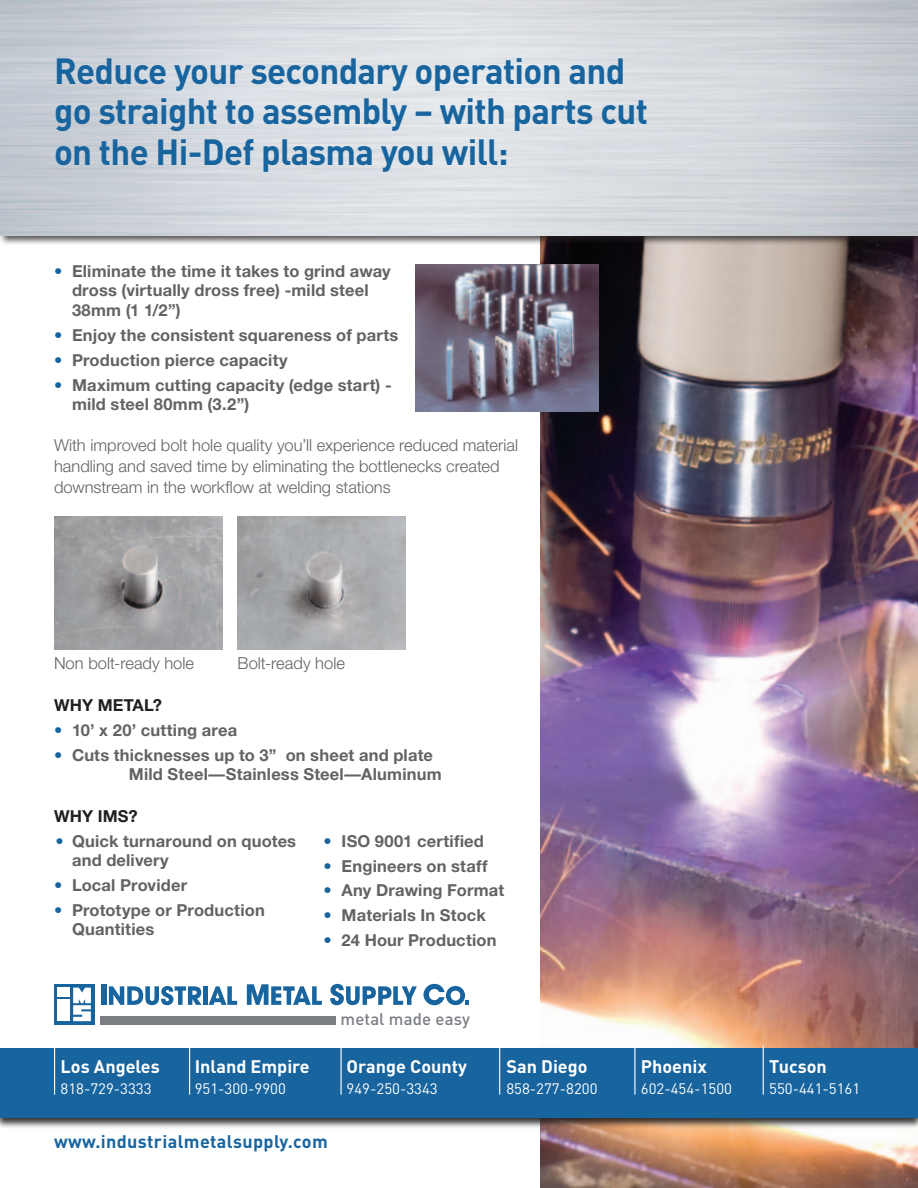
<style>
.page{position:relative;width:918px;height:1188px;background:#fff}
.page>*{position:absolute;margin:0;border:0;box-sizing:border-box;transform-origin:0 0}
.blue_sub_pag_2{font:700 36px/40.5px "DIN";letter-spacing:-.02em;color:#18649e}
.t1{font:700 18px "DIN";color:#fff}
.t2{font:700 18px "DIN";letter-spacing:.02em;color:#18649e}
.t3{font:500 16.8px "DIN";letter-spacing:.01em;color:#7a7e83}
.body{font:700 16.5px/19.5px "Helvetica Neue";letter-spacing:.01em;color:#636366}
.body-2{font:300 16.5px/21px "Helvetica Neue";color:#636366}
.subheads{font:700 16.5px "Helvetica Neue";letter-spacing:.01em;color:#231f20}
.t4{font:15px "DIN";color:#fff}
.s1{font-weight:300;color:#18649e}
</style>
<div class="page">
<img style="left:540px;top:246px;width:378px;height:942px">
<div style="left:0;top:1047px;width:918px;height:82px;background:#231f20;opacity:.9"></div>
<div style="left:0;top:1048px;width:918px;height:70px;background:#18649e"></div>
<div style="left:54px;top:984px;width:40px;height:40px;background:linear-gradient(to right,#18649e,#18649e)"></div>
<div style="left:58px;top:988px;width:12px;height:9px;background:#fff"></div>
<div style="left:58px;top:999px;width:12px;height:22px;background:#fff"></div>
<svg style="left:73px;top:988px;width:18px;height:33px"></svg>
<div style="left:101px;top:984px;width:5px;height:21px;background:#18649e"></div>
<svg style="left:109px;top:986px;width:93px;height:19px"></svg>
<div style="left:203px;top:986px;width:5px;height:19px;background:#18649e"></div>
<svg style="left:209px;top:986px;width:28px;height:19px"></svg>
<svg style="left:247px;top:984px;width:75px;height:21px"></svg>
<svg style="left:330px;top:984px;width:87px;height:21px"></svg>
<svg style="left:423px;top:984px;width:46px;height:21px"></svg>
<div style="left:100px;top:1017px;width:236px;height:8px;background:#7a7e83"></div>
<hr style="left:54px;top:1045px;width:1px;height:50px;background:#fff">
<hr style="left:189px;top:1045px;width:1px;height:50px;background:#fff">
<hr style="left:340px;top:1045px;width:2px;height:50px;background:#fff">
<hr style="left:499px;top:1045px;width:1px;height:50px;background:#fff">
<hr style="left:634px;top:1045px;width:2px;height:50px;background:#fff">
<hr style="left:763px;top:1045px;width:1px;height:50px;background:#fff">
<div style="left:0;top:0;width:918px;height:246px;background:#231f20;opacity:.75"></div>
<img style="left:0;top:0;width:918px;height:235px">
<img style="left:54px;top:516px;width:168px;height:134px">
<img style="left:238px;top:516px;width:168px;height:134px">
<img style="left:415px;top:264px;width:184px;height:147px">
<p class="blue_sub_pag_2" style="left:54px;top:49px;width:596px">Reduce your secondary operation and go straight to assembly – with parts cut on the Hi-Def plasma you will:</p>
<p class="body" style="left:72px;top:261px;width:320px;text-indent:-18px"><span class="s1">•</span> Eliminate the time it takes to grind away dross (virtually dross free) -mild steel<br>38mm (1 1/2”)</p>
<p class="body" style="left:54px;top:325px;width:346px"><span class="s1">•</span> Enjoy the consistent squareness of parts</p>
<p class="body" style="left:54px;top:350px;width:235px"><span class="s1">•</span> Production pierce capacity</p>
<p class="body" style="left:72px;top:375px;width:321px;text-indent:-18px"><span class="s1">•</span> Maximum cutting capacity (edge start) - mild steel 80mm (3.2”)</p>
<p class="body-2" style="left:54px;top:435px;width:466px">With improved bolt hole quality you’ll experience reduced material handling and saved time by eliminating the bottlenecks created downstream in the workflow at welding stations</p>
<p class="body-2" style="left:54px;top:652px;width:142px">Non bolt-ready hole</p>
<p class="body-2" style="left:238px;top:652px;width:109px">Bolt-ready hole</p>
<p class="subheads" style="left:54px;top:695px;width:110px">WHY METAL?</p>
<p class="body" style="left:54px;top:720px;width:185px"><span class="s1">•</span> 10’ x 20’ cutting area</p>
<p class="body" style="left:129px;top:745px;width:314px;text-indent:-75px"><span class="s1">•</span> Cuts thicknesses up to 3” on sheet and plate<br>Mild Steel—Stainless Steel—Aluminum</p>
<p class="subheads" style="left:54px;top:806px;width:85px">WHY IMS?</p>
<p class="body" style="left:72px;top:831px;width:226px;text-indent:-16px"><span class="s1">•</span> Quick turnaround on quotes and delivery</p>
<p class="body" style="left:54px;top:875px;width:135px"><span class="s1">•</span> Local Provider</p>
<p class="body" style="left:72px;top:900px;width:194px;text-indent:-18px"><span class="s1">•</span> Prototype or Production<br>Quantities</p>
<p class="body" style="left:324px;top:831px;width:162px"><span class="s1">•</span> ISO 9001 certified</p>
<p class="body" style="left:324px;top:856px;width:166px"><span class="s1">•</span> Engineers on staff</p>
<p class="body" style="left:324px;top:880px;width:182px"><span class="s1">•</span> Any Drawing Format</p>
<p class="body" style="left:324px;top:905px;width:164px"><span class="s1">•</span> Materials In Stock</p>
<p class="body" style="left:324px;top:930px;width:174px"><span class="s1">•</span> 24 Hour Production</p>
<p class="t1" style="left:61px;top:1054px;width:101px">Los Angeles</p>
<p class="t4" style="left:61px;top:1079px;width:93px">818-729-3333</p>
<p class="t1" style="left:195px;top:1054px;width:117px">Inland Empire</p>
<p class="t4" style="left:195px;top:1079px;width:93px">951-300-9900</p>
<p class="t3" style="left:341px;top:1008px;width:131px">metal made easy</p>
<p class="t1" style="left:347px;top:1054px;width:122px">Orange County</p>
<p class="t4" style="left:347px;top:1079px;width:93px">949-250-3343</p>
<p class="t1" style="left:506px;top:1054px;width:83px">San Diego</p>
<p class="t4" style="left:506px;top:1079px;width:93px">858-277-8200</p>
<p class="t2" style="left:54px;top:1130px;width:275px">www.industrialmetalsupply.com</p>
<p class="t1" style="left:641px;top:1054px;width:67px">Phoenix</p>
<p class="t4" style="left:641px;top:1079px;width:93px">602-454-1500</p>
<p class="t1" style="left:769px;top:1054px;width:59px">Tucson</p>
<p class="t4" style="left:769px;top:1079px;width:93px">550-441-5161</p>
</div>
